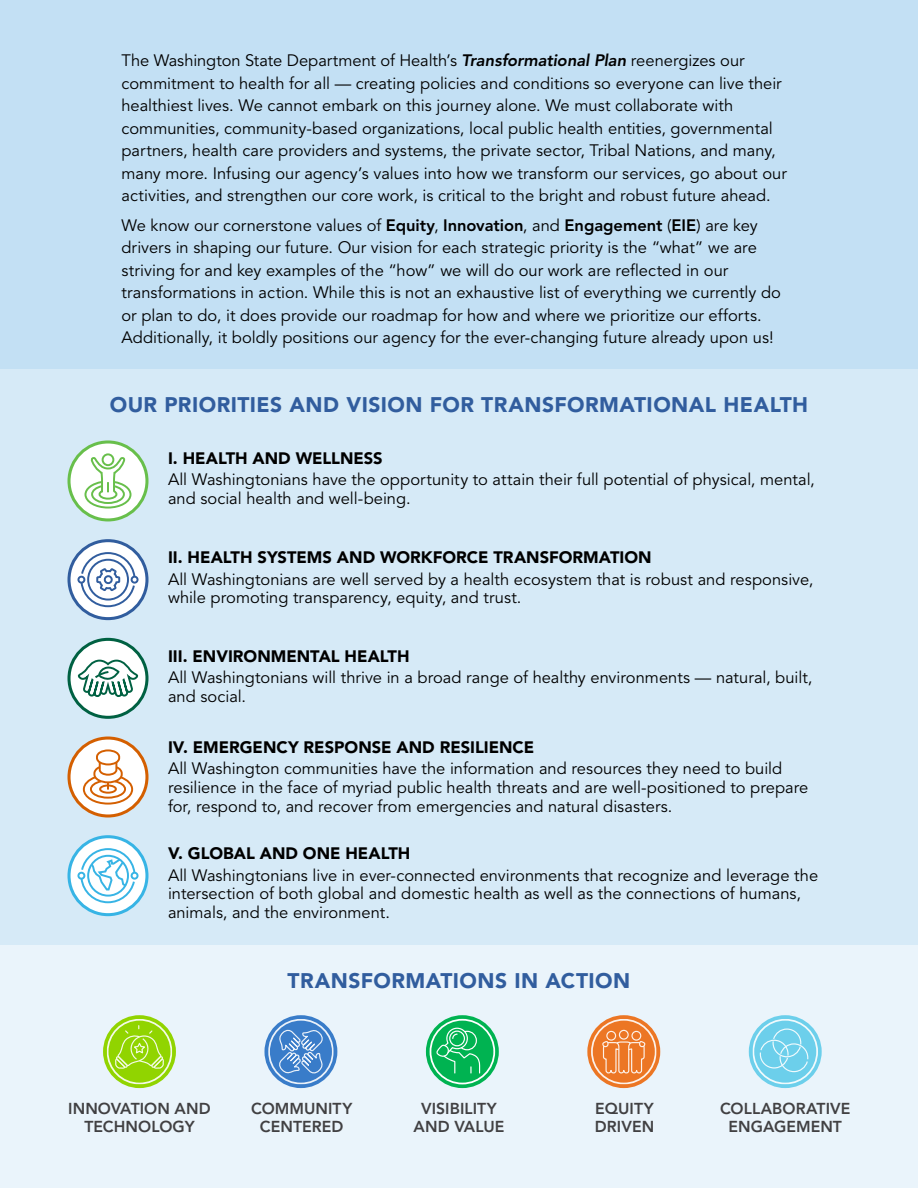
<style>
.page{position:relative;width:918px;height:1188px;background:#fff}
.page>*{position:absolute;margin:0;border:0;box-sizing:border-box;transform-origin:0 0}
.Blue_subhead{font:900 21px "Avenir LT Std";letter-spacing:.02em;color:#315d9e}
.Body_para{font:16.5px/22.5px "Avenir LT Std";color:#000}
.Intro_priority_text{font:16.5px/18.8px "Avenir LT Std";color:#000}
.Intro_priority_subhe{font:900 16.5px "Avenir LT Std";color:#000}
.Intro_transform_subh{font:800 15.75px/18px "Avenir LT Std";letter-spacing:.005em;color:#414042;text-align:center}
.s1{font-weight:800;font-style:italic}
.s2{font-weight:800}
</style>
<div class="page">
<div style="left:0;top:0;width:918px;height:369px;background:#c3e0f4"></div>
<div style="left:0;top:369px;width:918px;height:577px;background:#d6eaf7"></div>
<div style="left:0;top:946px;width:918px;height:242px;background:#eaf4fb"></div>
<svg style="left:69px;top:442px;width:78px;height:78px"></svg>
<svg style="left:73px;top:446px;width:70px;height:70px"></svg>
<div style="left:67px;top:440px;width:81px;height:81px;border:3px solid #68bf4b;border-radius:50%"></div>
<svg style="left:69px;top:541px;width:78px;height:78px"></svg>
<svg style="left:73px;top:544px;width:70px;height:71px"></svg>
<div style="left:67px;top:539px;width:81px;height:81px;border:3px solid #315d9e;border-radius:50%"></div>
<svg style="left:69px;top:639px;width:78px;height:78px"></svg>
<svg style="left:73px;top:643px;width:70px;height:71px"></svg>
<div style="left:67px;top:638px;width:81px;height:81px;border:3px solid #006142;border-radius:50%"></div>
<svg style="left:69px;top:738px;width:78px;height:78px"></svg>
<svg style="left:73px;top:742px;width:70px;height:70px"></svg>
<div style="left:67px;top:737px;width:81px;height:81px;border:3px solid #d45f00;border-radius:50%"></div>
<svg style="left:69px;top:837px;width:78px;height:78px"></svg>
<svg style="left:73px;top:840px;width:70px;height:71px"></svg>
<div style="left:67px;top:835px;width:81px;height:81px;border:3px solid #37b4e5;border-radius:50%"></div>
<svg style="left:103px;top:1015px;width:73px;height:73px;fill:#91d400"></svg>
<div style="left:107px;top:1019px;width:65px;height:65px;border:2px solid #fff;border-radius:50%"></div>
<svg style="left:114px;top:1026px;width:51px;height:44px"></svg>
<svg style="left:264px;top:1015px;width:73px;height:73px;fill:#397cc9"></svg>
<div style="left:268px;top:1019px;width:66px;height:65px;border:2px solid #fff;border-radius:50%"></div>
<svg style="left:278px;top:1029px;width:46px;height:46px"></svg>
<svg style="left:426px;top:1015px;width:73px;height:73px"></svg>
<svg style="left:429px;top:1018px;width:67px;height:67px"></svg>
<svg style="left:587px;top:1015px;width:73px;height:73px;fill:#ec7624"></svg>
<div style="left:591px;top:1019px;width:66px;height:65px;border:2px solid #fff;border-radius:50%"></div>
<div style="left:606px;top:1031px;width:10px;height:10px;border:1px solid #fff;border-radius:50%"></div>
<div style="left:619px;top:1030px;width:10px;height:10px;border:1px solid #fff;border-radius:50%"></div>
<div style="left:631px;top:1031px;width:10px;height:10px;border:1px solid #fff;border-radius:50%"></div>
<svg style="left:602px;top:1040px;width:44px;height:34px"></svg>
<svg style="left:749px;top:1015px;width:73px;height:73px;fill:#6ccfeb"></svg>
<svg style="left:759px;top:1028px;width:50px;height:45px"></svg>
<div style="left:752px;top:1019px;width:66px;height:65px;border:2px solid #fff;border-radius:50%"></div>
<p class="Body_para" style="left:122px;top:50px;width:667px">The Washington State Department of Health’s <span class="s1">Transformational Plan</span> reenergizes our commitment to health for all — creating policies and conditions so everyone can live their healthiest lives. We cannot embark on this journey alone. We must collaborate with communities, community-based organizations, local public health entities, governmental partners, health care providers and systems, the private sector, Tribal Nations, and many, many more. Infusing our agency’s values into how we transform our services, go about our activities, and strengthen our core work, is critical to the bright and robust future ahead.</p>
<p class="Body_para" style="left:122px;top:214px;width:661px">We know our cornerstone values of <span class="s2">Equity</span>, <span class="s2">Innovation</span>, and <span class="s2">Engagement</span> (<span class="s2">EIE</span>) are key drivers in shaping our future. Our vision for each strategic priority is the “what” we are striving for and key examples of the “how” we will do our work are reflected in our transformations in action. While this is not an exhaustive list of everything we currently do or plan to do, it does provide our roadmap for how and where we prioritize our efforts.<br>Additionally, it boldly positions our agency for the ever-changing future already upon us!</p>
<p class="Blue_subhead" style="left:110px;top:392px;width:700px">OUR PRIORITIES AND VISION FOR TRANSFORMATIONAL HEALTH</p>
<p class="Intro_priority_subhe" style="left:168px;top:448px;width:216px">I. HEALTH AND WELLNESS</p>
<p class="Intro_priority_text" style="left:168px;top:471px;width:648px">All Washingtonians have the opportunity to attain their full potential of physical, mental, and social health and well-being.</p>
<p class="Intro_priority_subhe" style="left:168px;top:547px;width:485px">II. HEALTH SYSTEMS AND WORKFORCE TRANSFORMATION</p>
<p class="Intro_priority_text" style="left:168px;top:570px;width:647px">All Washingtonians are well served by a health ecosystem that is robust and responsive, while promoting transparency, equity, and trust.</p>
<p class="Intro_priority_subhe" style="left:168px;top:646px;width:243px">III. ENVIRONMENTAL HEALTH</p>
<p class="Intro_priority_text" style="left:168px;top:669px;width:646px">All Washingtonians will thrive in a broad range of healthy environments — natural, built, and social.</p>
<p class="Intro_priority_subhe" style="left:168px;top:737px;width:368px">IV. EMERGENCY RESPONSE AND RESILIENCE</p>
<p class="Intro_priority_text" style="left:168px;top:760px;width:642px">All Washington communities have the information and resources they need to build resilience in the face of myriad public health threats and are well-positioned to prepare for, respond to, and recover from emergencies and natural disasters.</p>
<p class="Intro_priority_subhe" style="left:168px;top:843px;width:244px">V. GLOBAL AND ONE HEALTH</p>
<p class="Intro_priority_text" style="left:168px;top:866px;width:652px">All Washingtonians live in ever-connected environments that recognize and leverage the intersection of both global and domestic health as well as the connections of humans, animals, and the environment.</p>
<p class="Blue_subhead" style="left:288px;top:968px;width:344px">TRANSFORMATIONS IN ACTION</p>
<p class="Intro_transform_subh" style="left:68px;top:1099px;width:144px">INNOVATION AND<br>TECHNOLOGY</p>
<p class="Intro_transform_subh" style="left:251px;top:1099px;width:103px">COMMUNITY<br>CENTERED</p>
<p class="Intro_transform_subh" style="left:414px;top:1099px;width:92px">VISIBILITY<br>AND VALUE</p>
<p class="Intro_transform_subh" style="left:595px;top:1099px;width:61px;text-align:left">EQUITY<br>DRIVEN</p>
<p class="Intro_transform_subh" style="left:720px;top:1099px;width:132px">COLLABORATIVE<br>ENGAGEMENT</p>
</div>
